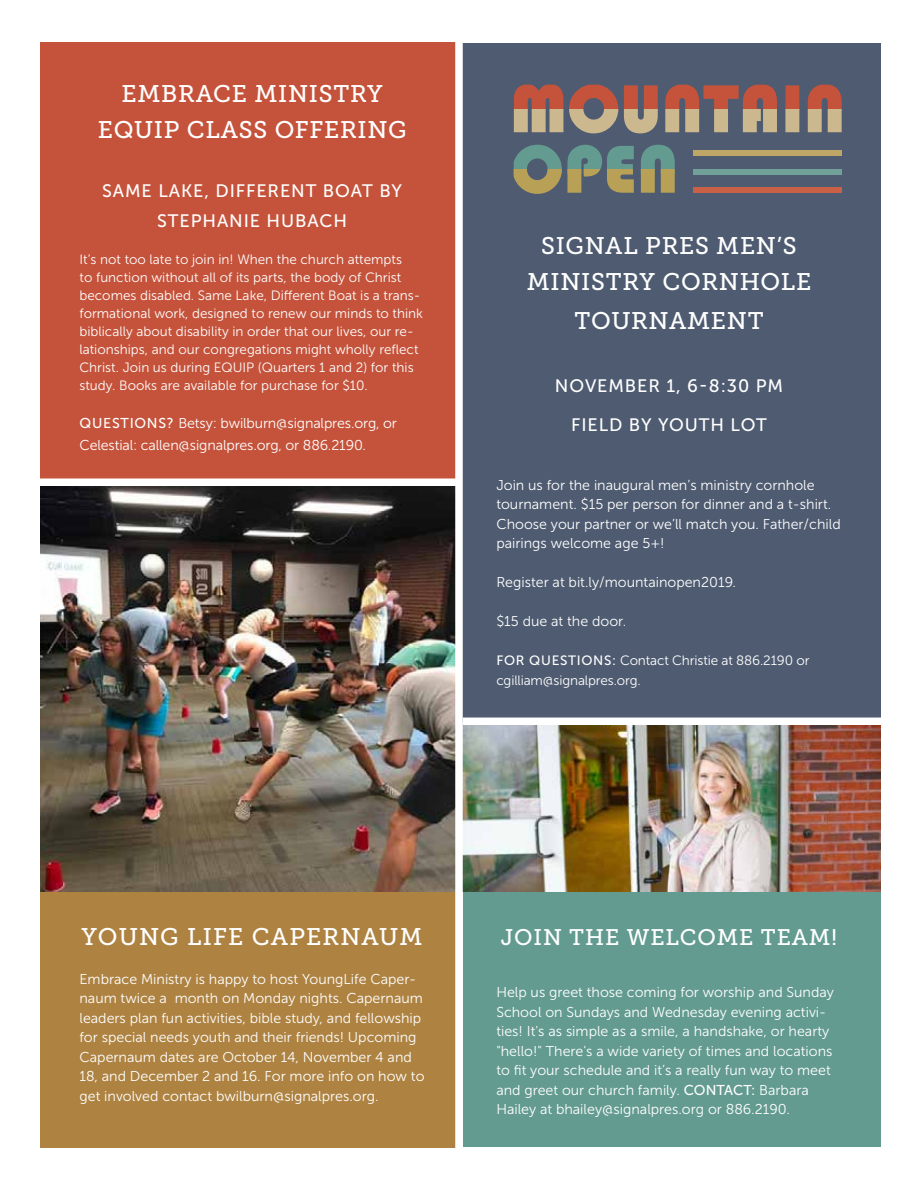
<style>
.page{position:relative;width:918px;height:1188px;background:#fff}
.page>*{position:absolute;margin:0;border:0;box-sizing:border-box;transform-origin:0 0}
.t1{font:24px/36px "Museo Slab 500";letter-spacing:.03em;color:#fff;text-align:center}
.t2{font:24px "Museo Slab 500";letter-spacing:.05em;color:#fff}
.t3{font:22.5px "Museo Slab 500";letter-spacing:.04em;color:#fff}
.t4{font:18px/30px "Museo Sans 500";letter-spacing:.05em;color:#fff;text-align:center}
.t5{font:14.25px/19.5px "Museo Sans 300";color:#fff}
.t6{font:13.5px/18px "Museo Sans 300";color:#fff}
.s1{font-family:"Museo Sans 500"}
</style>
<div class="page">
<div style="left:463px;top:742px;width:418px;height:405px;background:#639b91"></div>
<div style="left:459px;top:43px;width:422px;height:699px;background:#4e5b70"></div>
<div style="left:40px;top:42px;width:419px;height:440px;background:#c5533b"></div>
<div style="left:40px;top:482px;width:419px;height:665px;background:#ae8342"></div>
<div style="left:23px;top:478px;width:435px;height:8px;background:#fff"></div>
<svg style="left:514px;top:85px;width:328px;height:24px;fill:#c5533b"></svg>
<svg style="left:514px;top:109px;width:328px;height:25px;fill:#ccb88f"></svg>
<svg style="left:514px;top:144px;width:328px;height:26px"></svg>
<svg style="left:514px;top:170px;width:328px;height:24px"></svg>
<img style="left:40px;top:486px;width:415px;height:406px">
<img style="left:463px;top:725px;width:418px;height:167px">
<div style="left:455px;top:24px;width:8px;height:1148px;background:#fff"></div>
<div style="left:463px;top:718px;width:435px;height:7px;background:#fff"></div>
<h1 class="t1" style="left:98px;top:76px;width:310px">EMBRACE MINISTRY<br>EQUIP CLASS OFFERING</h1>
<p class="t4" style="left:102px;top:176px;width:301px">SAME LAKE, DIFFERENT BOAT BY<br>STEPHANIE HUBACH</p>
<p class="t6" style="left:79px;top:251px;width:345px">It’s not too late to join in! When the church attempts<br>to function without all of its parts, the body of Christ becomes disabled. Same Lake, Different Boat is a trans&shy;formational work, designed to renew our minds to think biblically about disability in order that our lives, our re&shy;lationships, and our congregations might wholly reflect Christ. Join us during EQUIP (Quarters 1 and 2) for this study. Books are available for purchase for $10.</p>
<p class="t5" style="left:79px;top:412px;width:319px;line-height:22.5px"><span class="s1">QUESTIONS?</span> Betsy: bwilburn@signalpres.org, or<br>Celestial: callen@signalpres.org, or 886.2190.</p>
<h1 class="t1" style="left:527px;top:228px;width:286px">SIGNAL PRES MEN’S<br>MINISTRY CORNHOLE</h1>
<h1 class="t1" style="left:574px;top:303px;width:191px">TOURNAMENT</h1>
<p class="t4" style="left:555px;top:367px;width:230px;line-height:39px">NOVEMBER 1, 6-8:30 PM<br>FIELD BY YOUTH LOT</p>
<p class="t5" style="left:496px;top:475px;width:346px">Join us for the inaugural men’s ministry cornhole tournament. $15 per person for dinner and a t-shirt.<br>Choose your partner or we’ll match you. Father/child pairings welcome age 5+!</p>
<p class="t5" style="left:496px;top:573px;width:241px">Register at bit.ly/mountainopen2019.</p>
<p class="t5" style="left:496px;top:612px;width:131px">$15 due at the door.</p>
<p class="t6" style="left:496px;top:651px;width:315px;line-height:19.5px"><span class="s1">FOR QUESTIONS:</span> Contact Christie at 886.2190 or cgilliam@signalpres.org.</p>
<h1 class="t2" style="left:82px;top:923px;width:342px">YOUNG LIFE CAPERNAUM</h1>
<p class="t5" style="left:79px;top:969px;width:347px">Embrace Ministry is happy to host YoungLife Caper&shy;naum twice a month on Monday nights. Capernaum leaders plan fun activities, bible study, and fellowship for special needs youth and their friends! Upcoming Capernaum dates are October 14, November 4 and 18, and December 2 and 16. For more info on how to get involved contact bwilburn@signalpres.org.</p>
<h2 class="t3" style="left:501px;top:925px;width:338px">JOIN THE WELCOME TEAM!</h2>
<p class="t5" style="left:496px;top:983px;width:339px">Help us greet those coming for worship and Sunday School on Sundays and Wednesday evening activi&shy;ties! It's as simple as a smile, a handshake, or hearty "hello!" There's a wide variety of times and locations to fit your schedule and it’s a really fun way to meet and greet our church family. <span class="s1">CONTACT:</span> Barbara Hailey at bhailey@signalpres.org or 886.2190.</p>
</div>
